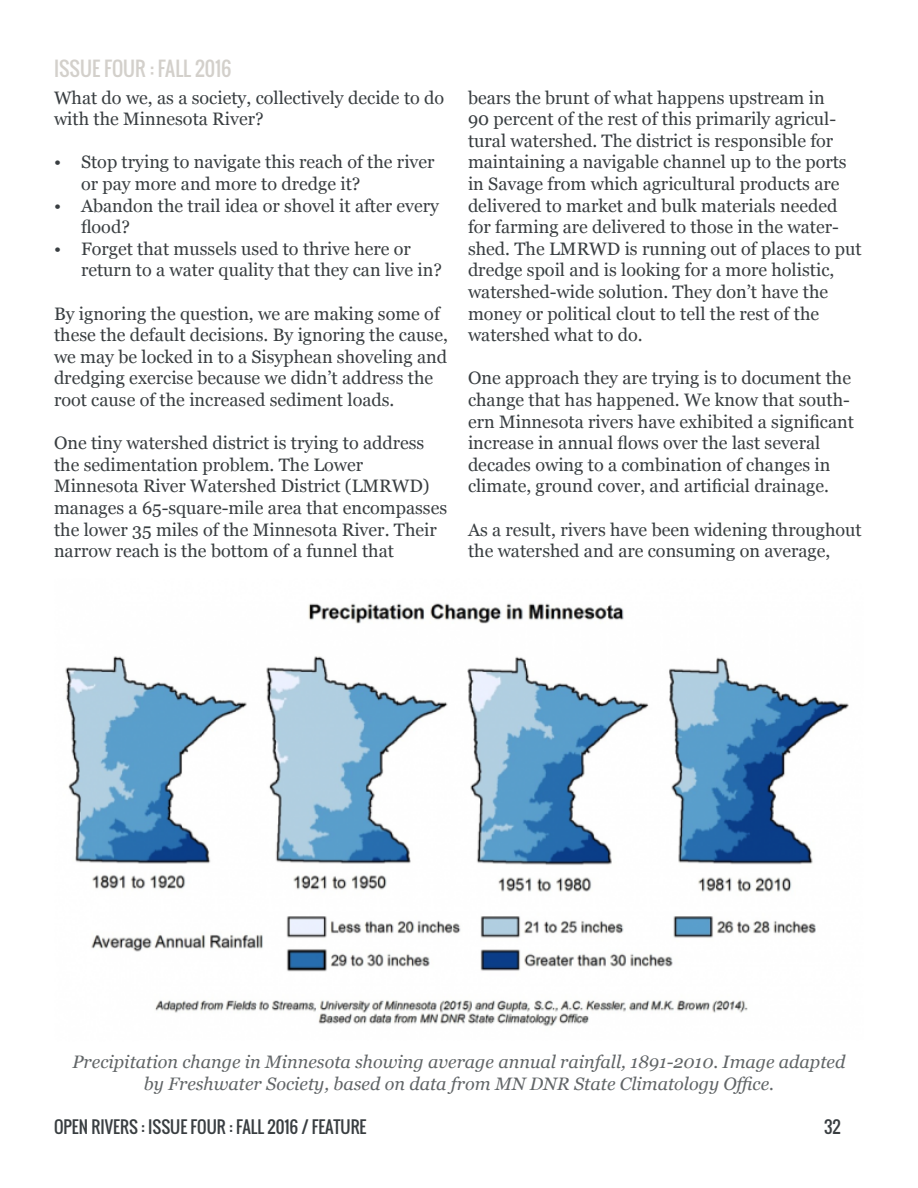
<style>
.page{position:relative;width:918px;height:1188px;background:#fff}
.page>*{position:absolute;margin:0;border:0;box-sizing:border-box;transform-origin:0 0}
.t1{font:19.5px "Oswald";color:#d3d0cb}
.t2{font:18px/21.6px "Georgia";color:#393e41}
.t3{font:italic 18px/21.6px "Georgia";color:#616567;text-align:center}
.t4{font:16.5px "Oswald";color:#393e41}
</style>
<div class="page">
<img style="left:65px;top:603px;width:784px;height:423px">
<p class="t1" style="left:54px;top:54px;width:179px">ISSUE FOUR : FALL 2016</p>
<p class="t2" style="left:54px;top:86px;width:392px">What do we, as a society, collectively decide to do with the Minnesota River?</p>
<p class="t2" style="left:81px;top:151px;width:355px;text-indent:-27px">• Stop trying to navigate this reach of the river or pay more and more to dredge it?</p>
<p class="t2" style="left:81px;top:194px;width:360px;text-indent:-27px">• Abandon the trail idea or shovel it after every flood?</p>
<p class="t2" style="left:81px;top:237px;width:362px;text-indent:-27px">• Forget that mussels used to thrive here or return to a water quality that they can live in?</p>
<p class="t2" style="left:54px;top:302px;width:395px">By ignoring the question, we are making some of these the default decisions. By ignoring the cause, we may be locked in to a Sisyphean shoveling and dredging exercise because we didn’t address the root cause of the increased sediment loads.</p>
<p class="t2" style="left:54px;top:431px;width:395px">One tiny watershed district is trying to address the sedimentation problem. The Lower Minnesota River Watershed District (LMRWD) manages a 65-square-mile area that encompasses the lower 35 miles of the Minnesota River. Their narrow reach is the bottom of a funnel that</p>
<p class="t2" style="left:468px;top:86px;width:395px">bears the brunt of what happens upstream in<br>90 percent of the rest of this primarily agricul&shy;tural watershed. The district is responsible for maintaining a navigable channel up to the ports in Savage from which agricultural products are delivered to market and bulk materials needed for farming are delivered to those in the water&shy;shed. The LMRWD is running out of places to put dredge spoil and is looking for a more holistic, watershed-wide solution. They don’t have the money or political clout to tell the rest of the watershed what to do.</p>
<p class="t2" style="left:468px;top:367px;width:387px">One approach they are trying is to document the change that has happened. We know that south&shy;ern Minnesota rivers have exhibited a significant increase in annual flows over the last several decades owing to a combination of changes in climate, ground cover, and artificial drainage.</p>
<p class="t2" style="left:468px;top:518px;width:395px">As a result, rivers have been widening throughout the watershed and are consuming on average,</p>
<p class="t3" style="left:73px;top:1051px;width:774px">Precipitation change in Minnesota showing average annual rainfall, 1891-2010. Image adapted by Freshwater Society, based on data from MN DNR State Climatology Office.</p>
<p class="t4" style="left:54px;top:1114px;width:314px">OPEN RIVERS : ISSUE FOUR : FALL 2016 / FEATURE</p>
<p class="t4" style="left:824px;top:1114px;width:18px">32</p>
</div>
